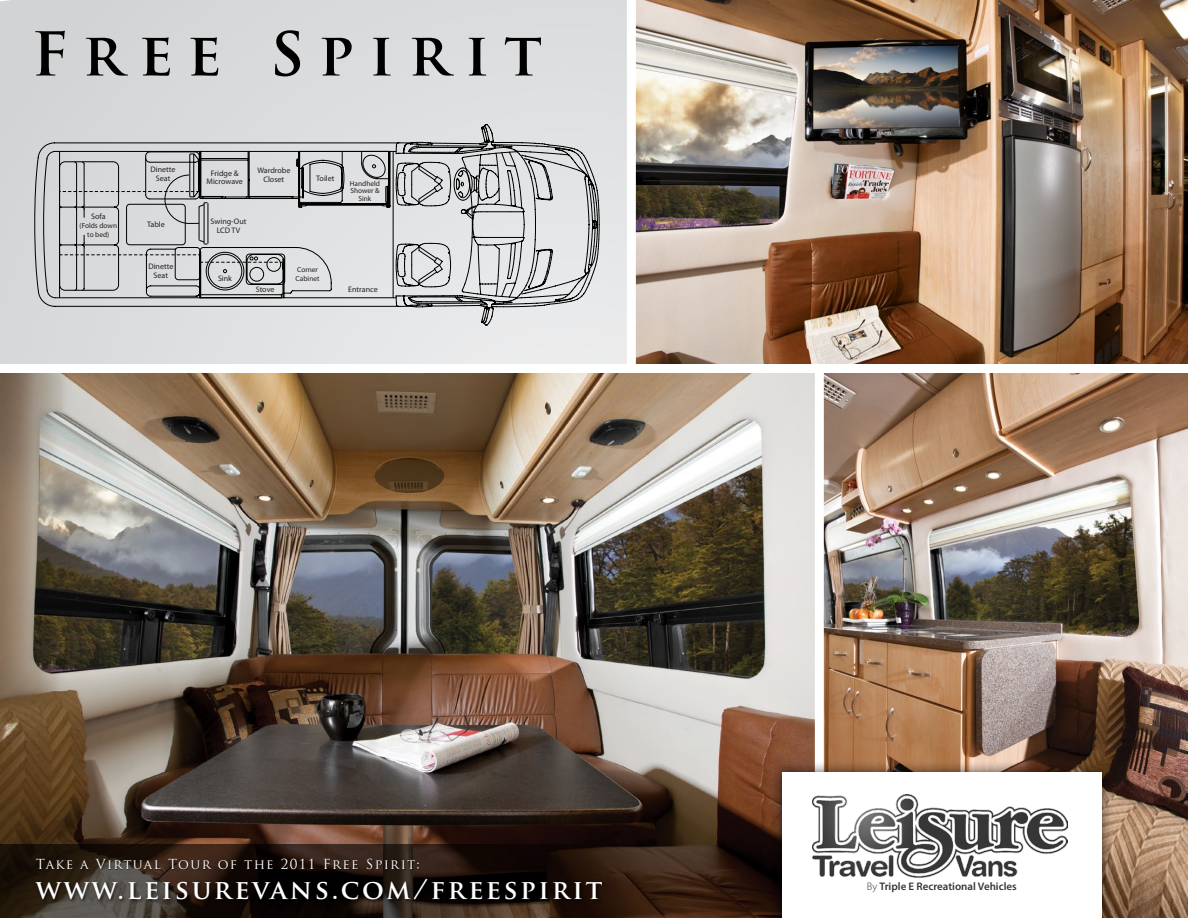
<style>
.page{position:relative;width:1188px;height:918px;background:#fff}
.page>*{position:absolute;margin:0;border:0;box-sizing:border-box;transform-origin:0 0}
.t1{font:700 58.8px "Trajan Pro";letter-spacing:.25em;color:#000}
.t2{font:700 26.4px "Trajan Pro";letter-spacing:.1em;color:#fff}
.t3{font:13.5px "Trajan Pro";letter-spacing:.1em;color:#fff}
.t4{font:600 10.95px "Myriad Pro";color:#363636}
.t5{font:7.95px/8.7px "News Gothic BT";color:#231f20;text-align:center}
.t6{font:7.35px/7.4px "News Gothic BT";color:#231f20;text-align:center}
.s1{font-weight:300}
</style>
<div class="page">
<svg style="left:0;top:0;width:627px;height:364px;background:#dbdcdd"></svg>
<img style="left:0;top:373px;width:815px;height:545px">
<img style="left:824px;top:373px;width:364px;height:545px">
<svg style="left:34px;top:142px;width:359px;height:165px;background:#c7c8c9"></svg>
<svg style="left:393px;top:124px;width:207px;height:202px;background:#c4c5c6"></svg>
<svg style="left:372px;top:164px;width:4px;height:4px"></svg>
<svg style="left:59px;top:151px;width:226px;height:147px;background:#c2c3c4"></svg>
<img style="left:636px;top:0;width:552px;height:364px">
<div style="left:769px;top:760px;width:344px;height:158px;background:#000;opacity:.7"></div>
<div style="left:782px;top:772px;width:320px;height:146px;background:#fff"></div>
<img style="left:812px;top:795px;width:256px;height:83px">
<svg style="left:0;top:844px;width:696px;height:74px;background:#2c1d14"></svg>
<div style="left:36px;top:859px;width:384px;height:11px;background:#000;opacity:.75"></div>
<div style="left:34px;top:877px;width:573px;height:27px;background:#000;opacity:.75"></div>
<h1 class="t1" style="left:31px;top:17px;width:512px">Free Spirit</h1>
<p class="t5" style="left:151px;top:165px;width:26px">Dinette<br>Seat</p>
<p class="t5" style="left:207px;top:169px;width:38px">Fridge &amp;<br>Microwave</p>
<p class="t5" style="left:257px;top:166px;width:35px">Wardrobe<br>Closet</p>
<p class="t5" style="left:316px;top:174px;width:20px">Toilet</p>
<p class="t6" style="left:350px;top:180px;width:32px">Handheld<br>Shower &amp;<br>Sink</p>
<p class="t5" style="left:91px;top:212px;width:16px">Sofa</p>
<p class="t6" style="left:80px;top:221px;width:39px;line-height:8.7px">(Folds down to bed)</p>
<p class="t5" style="left:147px;top:220px;width:19px">Table</p>
<p class="t5" style="left:211px;top:217px;width:37px">Swing-Out<br>LCD TV</p>
<p class="t5" style="left:148px;top:262px;width:26px">Dinette<br>Seat</p>
<p class="t5" style="left:218px;top:274px;width:16px">Sink</p>
<p class="t6" style="left:296px;top:265px;width:25px;line-height:8.9px;text-align:left">Corner<br>Cabinet</p>
<p class="t5" style="left:256px;top:285px;width:20px">Stove</p>
<p class="t5" style="left:348px;top:284px;width:31px">Entrance</p>
<h3 class="t3" style="left:36px;top:855px;width:385px">Take a Virtual Tour of the 2011 Free Spirit:</h3>
<h2 class="t2" style="left:36px;top:873px;width:568px">www.leisurevans.com/freespirit</h2>
<h3 class="t4" style="left:867px;top:879px;width:152px"><span class="s1">By</span> Triple E Recreational Vehicles</h3>
</div>
